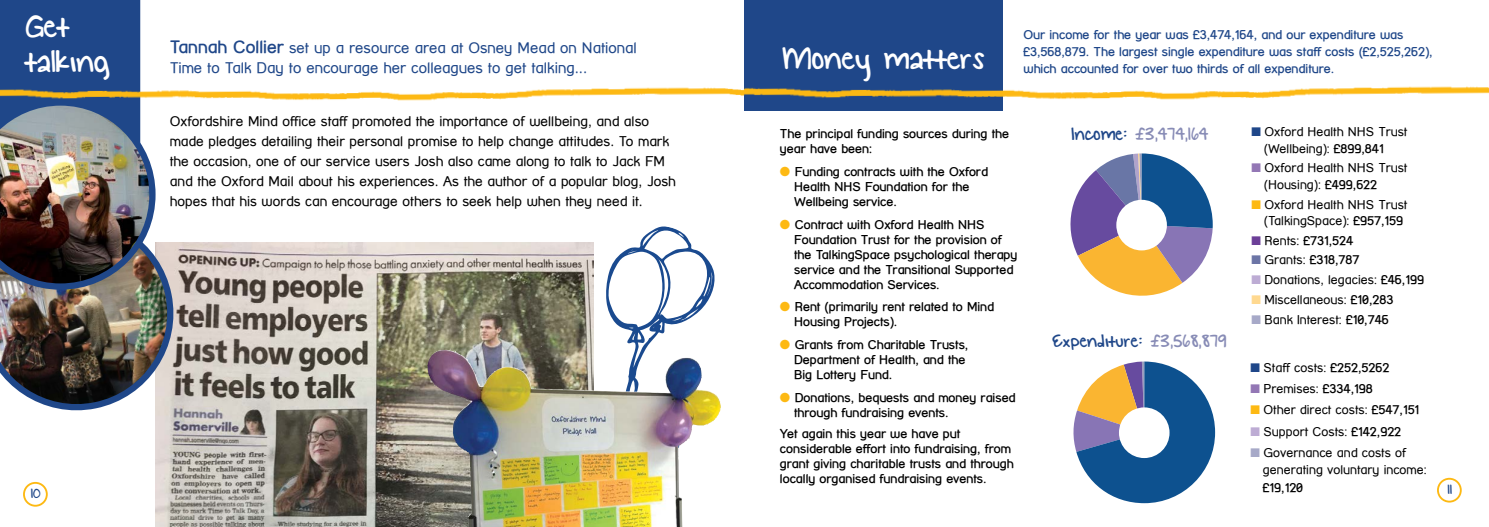
<style>
.page{position:relative;width:1489px;height:527px;background:#fff}
.page>*{position:absolute;margin:0;border:0;box-sizing:border-box;transform-origin:0 0}
.t1{font:35px/35px "KG Small Town Southern Girl";color:#fff}
.t2{font:20px "KG Small Town Southern Girl";color:#1f4789}
.t3{font:20px "KG Small Town Southern Girl";color:#888cb6}
.t4{font:15px/20px "Street Corner";color:#1f4789}
.t5{font:15px "KG Small Town Southern Girl";color:#1f4789}
.t6{font:13.75px/20px "Street Corner";color:#000}
.t7{font:700 12.5px/15px "Street Corner";color:#000}
.t8{font:12.5px/16.2px "Street Corner";color:#000}
.t9{font:700 12.5px/16.9px "Street Corner";color:#1f4789}
.s1{font-weight:700;font-size:17.5px}
.s2{color:#fdb913}
.s3{color:#1f4789}
.s4{color:#888cb6}
.s5{font-weight:700}
.s6{color:#9377b5}
.s7{color:#6c3f98}
.s8{font-weight:400}
.s9{color:#6c75a6}
.s10{color:#bdacd4}
.s11{color:#ffd990}
.s12{color:#a7a9c8}
</style>
<div class="page">
<svg style="left:593px;top:226px;width:128px;height:225px"></svg>
<svg style="left:706px;top:291px;width:3px;height:5px"></svg>
<div style="left:744px;top:0;width:259px;height:111px;background:#1f4789"></div>
<img style="left:155px;top:86px;width:1333px;height:15px">
<svg style="left:1070px;top:153px;width:142px;height:143px"></svg>
<div style="left:1116px;top:199px;width:50px;height:51px;background:#fff;border-radius:50%"></div>
<svg style="left:1073px;top:361px;width:141px;height:141px"></svg>
<div style="left:1118px;top:407px;width:51px;height:50px;background:#fff;border-radius:50%"></div>
<div style="left:1436px;top:477px;width:25px;height:25px;border:2px solid #fdb913;border-radius:50%"></div>
<div style="left:23px;top:481px;width:25px;height:25px;border:2px solid #fdb913;border-radius:50%"></div>
<img style="left:156px;top:242px;width:437px;height:284px">
<img style="left:0;top:242px;width:179px;height:173px">
<img style="left:0;top:0;width:155px;height:289px">
<img style="left:427px;top:345px;width:114px;height:131px">
<h1 class="t1" style="left:25px;top:11px;width:86px">Get talking</h1>
<p class="t4" style="left:170px;top:37px;width:468px"><span class="s1">Tannah Collier</span> set up a resource area at Osney Mead on National<br>Time to Talk Day to encourage her colleagues to get talking...</p>
<p class="t6" style="left:170px;top:111px;width:507px">Oxfordshire Mind office staff promoted the importance of wellbeing, and also made pledges detailing their personal promise to help change attitudes. To mark the occasion, one of our service users Josh also came along to talk to Jack FM and the Oxford Mail about his experiences. As the author of a popular blog, Josh hopes that his words can encourage others to seek help when they need it.</p>
<p class="t5" style="left:31px;top:485px;width:11px">10</p>
<h1 class="t1" style="left:782px;top:43px;width:204px">Money matters</h1>
<p class="t9" style="left:1023px;top:26px;width:411px">Our income for the year was £3,474,164, and our expenditure was £3,568,879. The largest single expenditure was staff costs (£2,525,262), which accounted for over two thirds of all expenditure.</p>
<p class="t7" style="left:780px;top:126px;width:231px">The principal funding sources during the year have been:</p>
<p class="t7" style="left:794px;top:163px;width:195px;text-indent:-14px"><span class="s2">●</span> Funding contracts with the Oxford<br>Health NHS Foundation for the<br>Wellbeing service.</p>
<p class="t7" style="left:794px;top:216px;width:225px;text-indent:-14px"><span class="s2">●</span> Contract with Oxford Health NHS Foundation Trust for the provision of the TalkingSpace psychological therapy service and the Transitional Supported Accommodation Services.</p>
<p class="t7" style="left:794px;top:299px;width:201px;text-indent:-14px"><span class="s2">●</span> Rent (primarily rent related to Mind<br>Housing Projects).</p>
<p class="t7" style="left:794px;top:337px;width:176px;text-indent:-14px"><span class="s2">●</span> Grants from Charitable Trusts,<br>Department of Health, and the<br>Big Lottery Fund.</p>
<p class="t7" style="left:794px;top:390px;width:223px;text-indent:-14px"><span class="s2">●</span> Donations, bequests and money raised through fundraising events.</p>
<p class="t7" style="left:780px;top:425px;width:235px">Yet again this year we have put considerable effort into fundraising, from grant giving charitable trusts and through locally organised fundraising events.</p>
<h2 class="t3" style="left:1070px;top:123px;width:139px"><span class="s3">Income:</span> £3,474,164</h2>
<h2 class="t2" style="left:1051px;top:330px;width:176px">Expenditure: <span class="s4">£3,568,879</span></h2>
<p class="t8" style="left:1263px;top:124px;width:145px;text-indent:-12px"><span class="s3">■</span> Oxford Health NHS Trust (Wellbeing): <span class="s5">£899,841</span></p>
<p class="t8" style="left:1263px;top:160px;width:145px;text-indent:-12px"><span class="s6">■</span> Oxford Health NHS Trust (Housing): <span class="s5">£499,622</span></p>
<p class="t8" style="left:1263px;top:196px;width:145px;text-indent:-12px"><span class="s2">■</span> Oxford Health NHS Trust (TalkingSpace): <span class="s5">£957,159</span></p>
<p class="t7" style="left:1251px;top:232px;width:103px"><span class="s7">■</span> <span class="s8">Rents:</span> £731,524</p>
<p class="t7" style="left:1251px;top:252px;width:109px"><span class="s9">■</span> <span class="s8">Grants:</span> £318,787</p>
<p class="t8" style="left:1251px;top:271px;width:174px"><span class="s10">■</span> Donations, legacies: <span class="s5">£46,199</span></p>
<p class="t8" style="left:1251px;top:291px;width:143px"><span class="s11">■</span> Miscellaneous: <span class="s5">£10,283</span></p>
<p class="t8" style="left:1251px;top:311px;width:139px"><span class="s12">■</span> Bank Interest: <span class="s5">£10,746</span></p>
<p class="t8" style="left:1250px;top:359px;width:140px"><span class="s3">■</span> Staff costs: <span class="s5">£252,5262</span></p>
<p class="t8" style="left:1250px;top:380px;width:124px"><span class="s6">■</span> Premises: <span class="s5">£334,198</span></p>
<p class="t8" style="left:1250px;top:401px;width:170px"><span class="s2">■</span> Other direct costs: <span class="s5">£547,151</span></p>
<p class="t8" style="left:1250px;top:422px;width:152px"><span class="s10">■</span> Support Costs: <span class="s5">£142,922</span></p>
<p class="t8" style="left:1262px;top:443px;width:165px;line-height:17.5px;text-indent:-12px"><span class="s12">■</span> Governance and costs of generating voluntary income:</p>
<p class="t7" style="left:1262px;top:479px;width:42px">£19,120</p>
<p class="t5" style="left:1447px;top:481px;width:6px">11</p>
</div>
